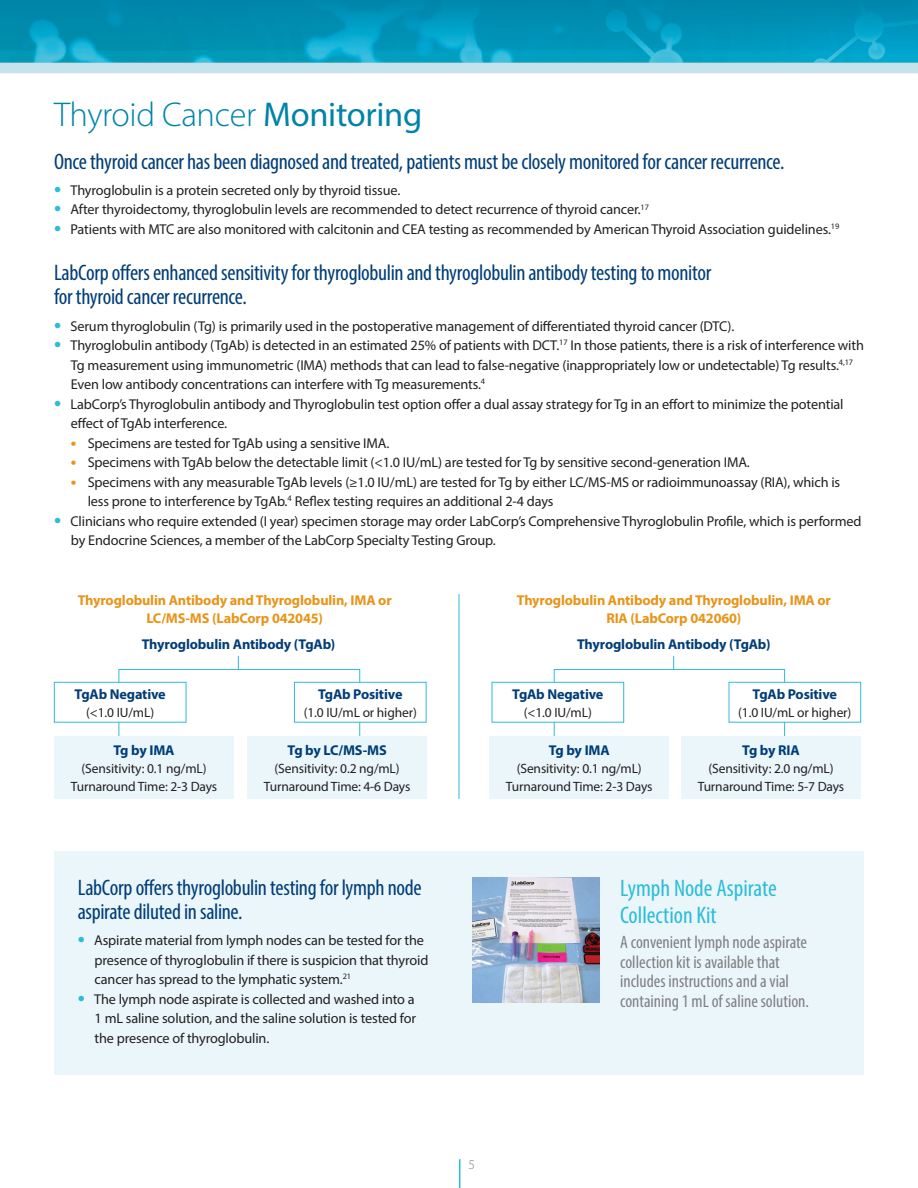
<style>
.page{position:relative;width:918px;height:1188px;background:#fff}
.page>*{position:absolute;margin:0;border:0;box-sizing:border-box;transform-origin:0 0}
.t1{font:300 34.5px "Myriad Pro";letter-spacing:-.01em;color:#0083a9}
.t2{font:condensed 24px/27px "Myriad Pro";color:#2cbdd8}
.t3{font:condensed 22.5px/24px "Myriad Pro";letter-spacing:-.015em;color:#003d78}
.t4{font:condensed 18px/19.5px "Myriad Pro";color:#808083}
.t5{font:14.25px/19.5px "Myriad Pro";letter-spacing:-.01em;color:#231f20}
.t6{font:700 14.25px "Myriad Pro";letter-spacing:-.01em;color:#003d78}
.t7{font:700 14.25px/18px "Myriad Pro";letter-spacing:-.01em;color:#e89418;text-align:center}
.t8{font:13.5px/18px "Myriad Pro";letter-spacing:-.01em;color:#231f20;text-align:center}
.t9{font:300 13.5px "Myriad Pro";color:#808083}
.s1{font-weight:400}
.s2{font-weight:700;font-size:21px;color:#2cbdd8}
.s3{font-weight:700;font-size:16.5px;color:#e89418}
</style>
<div class="page">
<img style="left:0;top:0;width:918px;height:73px">
<div style="left:54px;top:851px;width:810px;height:224px;background:#ebf6fa"></div>
<div style="left:54px;top:682px;width:132px;height:40px;border:1px solid #2cbdd8"></div>
<div style="left:294px;top:682px;width:132px;height:40px;border:1px solid #2cbdd8"></div>
<div style="left:54px;top:736px;width:180px;height:63px;background:#ebf6fa"></div>
<div style="left:247px;top:736px;width:180px;height:63px;background:#ebf6fa"></div>
<svg style="left:118px;top:656px;width:242px;height:80px"></svg>
<div style="left:492px;top:682px;width:132px;height:40px;border:1px solid #2cbdd8"></div>
<div style="left:729px;top:682px;width:132px;height:40px;border:1px solid #2cbdd8"></div>
<div style="left:489px;top:736px;width:180px;height:63px;background:#ebf6fa"></div>
<div style="left:681px;top:736px;width:180px;height:63px;background:#ebf6fa"></div>
<svg style="left:553px;top:656px;width:232px;height:80px"></svg>
<hr style="left:459px;top:594px;width:1px;height:205px;background:#2cbdd8">
<img style="left:472px;top:878px;width:128px;height:124px">
<svg style="left:459px;top:1159px;width:1px;height:29px"></svg>
<h1 class="t1" style="left:54px;top:94px;width:370px">Thyroid Cancer <span class="s1">Monitoring</span></h1>
<h3 class="t3" style="left:54px;top:149px;width:732px">Once thyroid cancer has been diagnosed and treated, patients must be closely monitored for cancer recurrence.</h3>
<p class="t5" style="left:54px;top:180px;width:348px"><span class="s2">•</span> Thyroglobulin is a protein secreted only by thyroid tissue.</p>
<p class="t5" style="left:54px;top:200px;width:597px"><span class="s2">•</span> After thyroidectomy, thyroglobulin levels are recommended to detect recurrence of thyroid cancer.<sup>17</sup></p>
<p class="t5" style="left:54px;top:219px;width:787px"><span class="s2">•</span> Patients with MTC are also monitored with calcitonin and CEA testing as recommended by American Thyroid Association guidelines.<sup>19</sup></p>
<h3 class="t3" style="left:54px;top:261px;width:659px">LabCorp offers enhanced sensitivity for thyroglobulin and thyroglobulin antibody testing to monitor for thyroid cancer recurrence.</h3>
<p class="t5" style="left:54px;top:316px;width:682px"><span class="s2">•</span> Serum thyroglobulin (Tg) is primarily used in the postoperative management of differentiated thyroid cancer (DTC).</p>
<p class="t5" style="left:71px;top:335px;width:795px;text-indent:-17px"><span class="s2">•</span> Thyroglobulin antibody (TgAb) is detected in an estimated 25% of patients with DCT.<sup>17</sup> In those patients, there is a risk of interference with<br>Tg measurement using immunometric (IMA) methods that can lead to false-negative (inappropriately low or undetectable) Tg results.<sup>4,17<br></sup>Even low antibody concentrations can interfere with Tg measurements.<sup>4</sup></p>
<p class="t5" style="left:71px;top:394px;width:774px;text-indent:-17px"><span class="s2">•</span> LabCorp’s Thyroglobulin antibody and Thyroglobulin test option offer a dual assay strategy for Tg in an effort to minimize the potential effect of TgAb interference.</p>
<p class="t5" style="left:71px;top:433px;width:320px"><span class="s3">•</span> Specimens are tested for TgAb using a sensitive IMA.</p>
<p class="t5" style="left:71px;top:452px;width:681px"><span class="s3">•</span> Specimens with TgAb below the detectable limit (&lt;1.0 IU/mL) are tested for Tg by sensitive second-generation IMA.</p>
<p class="t5" style="left:88px;top:472px;width:754px;text-indent:-17px"><span class="s3">•</span> Specimens with any measurable TgAb levels (≥1.0 IU/mL) are tested for Tg by either LC/MS-MS or radioimmunoassay (RIA), which is less prone to interference by TgAb.<sup>4</sup> Reflex testing requires an additional 2-4 days</p>
<p class="t5" style="left:71px;top:511px;width:792px;text-indent:-17px"><span class="s2">•</span> Clinicians who require extended (I year) specimen storage may order LabCorp’s Comprehensive Thyroglobulin Profile, which is performed by Endocrine Sciences, a member of the LabCorp Specialty Testing Group.</p>
<p class="t7" style="left:78px;top:590px;width:316px">Thyroglobulin Antibody and Thyroglobulin, IMA or<br>LC/MS-MS (LabCorp 042045)</p>
<p class="t7" style="left:517px;top:590px;width:316px">Thyroglobulin Antibody and Thyroglobulin, IMA or<br>RIA (LabCorp 042060)</p>
<p class="t6" style="left:142px;top:635px;width:195px">Thyroglobulin Antibody (TgAb)</p>
<p class="t6" style="left:577px;top:635px;width:195px">Thyroglobulin Antibody (TgAb)</p>
<p class="t6" style="left:75px;top:685px;width:93px">TgAb Negative</p>
<p class="t8" style="left:86px;top:703px;width:69px">(&lt;1.0 IU/mL)</p>
<p class="t6" style="left:318px;top:685px;width:86px">TgAb Positive</p>
<p class="t8" style="left:304px;top:703px;width:115px">(1.0 IU/mL or higher)</p>
<p class="t6" style="left:512px;top:685px;width:93px">TgAb Negative</p>
<p class="t8" style="left:524px;top:703px;width:69px">(&lt;1.0 IU/mL)</p>
<p class="t6" style="left:753px;top:685px;width:86px">TgAb Positive</p>
<p class="t8" style="left:738px;top:703px;width:115px">(1.0 IU/mL or higher)</p>
<p class="t6" style="left:113px;top:741px;width:63px">Tg by IMA</p>
<p class="t8" style="left:71px;top:759px;width:148px">(Sensitivity: 0.1 ng/mL)<br>Turnaround Time: 2-3 Days</p>
<p class="t6" style="left:288px;top:741px;width:101px">Tg by LC/MS-MS</p>
<p class="t8" style="left:264px;top:759px;width:148px">(Sensitivity: 0.2 ng/mL)<br>Turnaround Time: 4-6 Days</p>
<p class="t6" style="left:549px;top:741px;width:63px">Tg by IMA</p>
<p class="t8" style="left:506px;top:759px;width:148px">(Sensitivity: 0.1 ng/mL)<br>Turnaround Time: 2-3 Days</p>
<p class="t6" style="left:742px;top:741px;width:59px">Tg by RIA</p>
<p class="t8" style="left:698px;top:759px;width:148px">(Sensitivity: 2.0 ng/mL)<br>Turnaround Time: 5-7 Days</p>
<h3 class="t3" style="left:78px;top:875px;width:345px">LabCorp offers thyroglobulin testing for lymph node aspirate diluted in saline.</h3>
<p class="t5" style="left:95px;top:930px;width:335px;text-indent:-17px"><span class="s2">•</span> Aspirate material from lymph nodes can be tested for the presence of thyroglobulin if there is suspicion that thyroid cancer has spread to the lymphatic system.<sup>21</sup></p>
<p class="t5" style="left:95px;top:989px;width:323px;text-align:justify;text-indent:-17px"><span class="s2">•</span> The lymph node aspirate is collected and washed into a 1 mL saline solution, and the saline solution is tested for the presence of thyroglobulin.</p>
<h2 class="t2" style="left:620px;top:874px;width:158px">Lymph Node Aspirate<br>Collection Kit</h2>
<p class="t4" style="left:620px;top:933px;width:190px">A convenient lymph node aspirate collection kit is available that includes instructions and a vial containing 1 mL of saline solution.</p>
<p class="t9" style="left:468px;top:1156px;width:8px">5</p>
</div>
